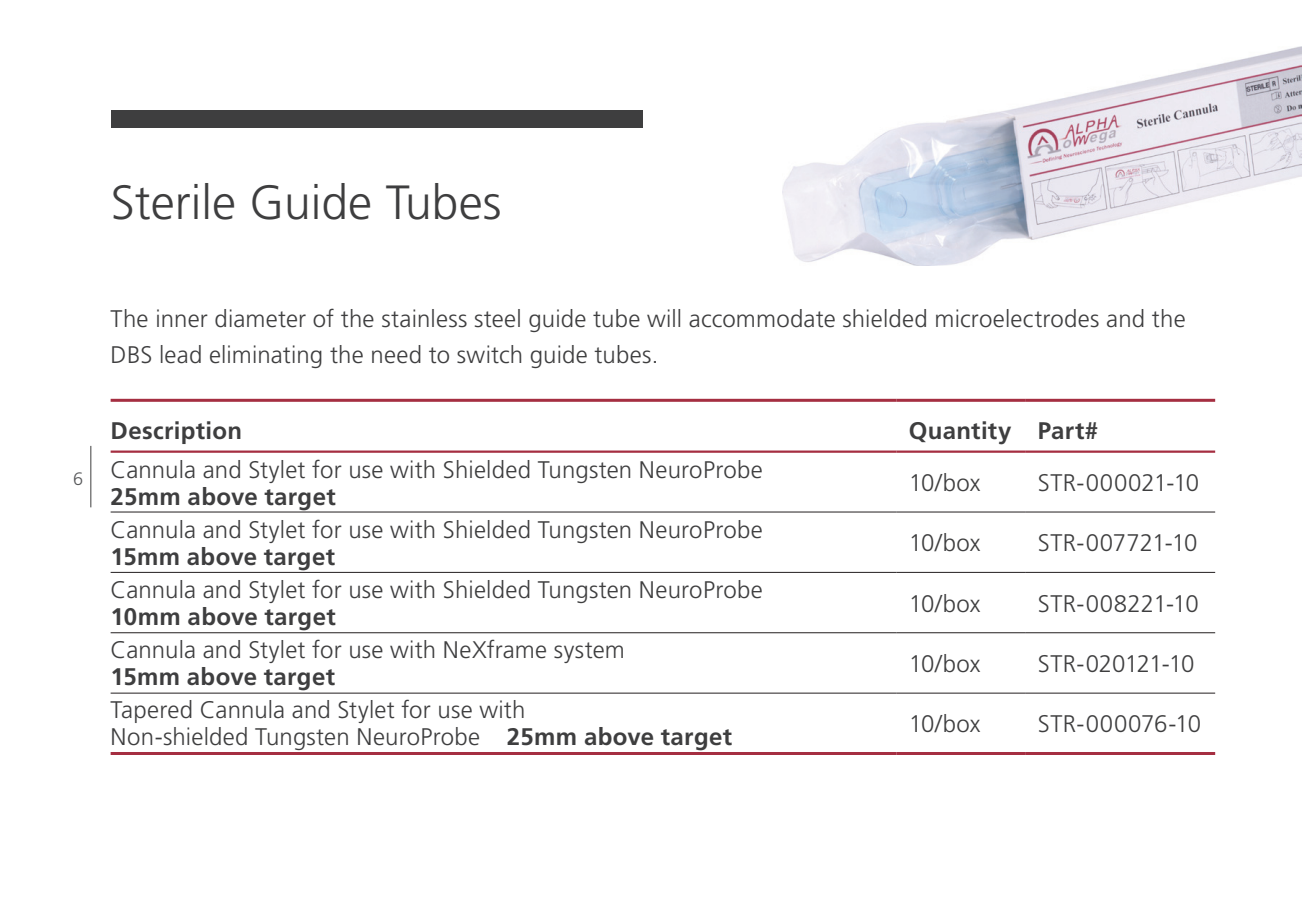
<style>
.page{position:relative;width:1302px;height:902px;background:#fff}
.page>*{position:absolute;margin:0;border:0;box-sizing:border-box;transform-origin:0 0}
.t1{font:300 48px "Frutiger LT";color:#3e3e3f}
.t2{font:300 24px/36px "Frutiger LT";letter-spacing:.005em;color:#3e3e3f}
.t3{font:700 24px "Frutiger LT";letter-spacing:.015em;color:#3e3e3f}
.t4{font:300 24px "Frutiger LT";letter-spacing:-.02em;color:#3e3e3f}
.t5{font:300 18px "Frutiger LT";color:#57585a}
.s1{font-weight:700}
</style>
<div class="page">
<div style="left:111px;top:110px;width:531px;height:17px;background:#3e3e3f"></div>
<hr style="left:111px;top:511px;width:785px;height:1px;background:#231f20">
<hr style="left:896px;top:511px;width:129px;height:1px;background:#231f20">
<hr style="left:1025px;top:511px;width:189px;height:1px;background:#231f20">
<hr style="left:111px;top:572px;width:785px;height:1px;background:#231f20">
<hr style="left:896px;top:572px;width:129px;height:1px;background:#231f20">
<hr style="left:1025px;top:572px;width:189px;height:1px;background:#231f20">
<hr style="left:111px;top:632px;width:785px;height:1px;background:#231f20">
<hr style="left:896px;top:632px;width:129px;height:1px;background:#231f20">
<hr style="left:1025px;top:632px;width:189px;height:1px;background:#231f20">
<hr style="left:111px;top:692px;width:785px;height:1px;background:#231f20">
<hr style="left:896px;top:692px;width:129px;height:1px;background:#231f20">
<hr style="left:1025px;top:692px;width:189px;height:1px;background:#231f20">
<hr style="left:111px;top:399px;width:785px;height:3px;background:#a52e41">
<hr style="left:896px;top:399px;width:129px;height:3px;background:#a52e41">
<hr style="left:1025px;top:399px;width:189px;height:3px;background:#a52e41">
<hr style="left:111px;top:752px;width:785px;height:3px;background:#a52e41">
<hr style="left:896px;top:752px;width:129px;height:3px;background:#a52e41">
<hr style="left:1025px;top:752px;width:189px;height:3px;background:#a52e41">
<hr style="left:111px;top:450px;width:785px;height:2px;background:#a52e41">
<hr style="left:896px;top:450px;width:129px;height:2px;background:#a52e41">
<hr style="left:1025px;top:450px;width:189px;height:2px;background:#a52e41">
<hr style="left:90px;top:446px;width:1px;height:61px;background:#3e3e3f">
<img style="left:782px;top:47px;width:519px;height:218px">
<h1 class="t1" style="left:111px;top:175px;width:392px">Sterile Guide Tubes</h1>
<p class="t5" style="left:73px;top:468px;width:12px">6</p>
<p class="t2" style="left:111px;top:301px;width:1076px">The inner diameter of the stainless steel guide tube will accommodate shielded microelectrodes and the<br>DBS lead eliminating the need to switch guide tubes.</p>
<p class="t3" style="left:111px;top:416px;width:133px">Description</p>
<p class="t3" style="left:908px;top:416px;width:191px">Quantity Part#</p>
<p class="t2" style="left:111px;top:451px;width:653px">Cannula and Stylet for use with Shielded Tungsten NeuroProbe</p>
<p class="t3" style="left:111px;top:482px;width:226px">25mm above target</p>
<p class="t2" style="left:908px;top:465px;width:73px">10/box</p>
<p class="t2" style="left:1037px;top:465px;width:163px">STR-000021-10</p>
<p class="t2" style="left:111px;top:511px;width:653px">Cannula and Stylet for use with Shielded Tungsten NeuroProbe</p>
<p class="t3" style="left:111px;top:542px;width:226px">15mm above target</p>
<p class="t2" style="left:111px;top:572px;width:653px">Cannula and Stylet for use with Shielded Tungsten NeuroProbe</p>
<p class="t3" style="left:111px;top:602px;width:226px">10mm above target</p>
<p class="t2" style="left:111px;top:632px;width:515px">Cannula and Stylet for use with NeXframe system</p>
<p class="t3" style="left:111px;top:663px;width:226px">15mm above target</p>
<p class="t2" style="left:111px;top:696px;width:623px;line-height:27px">Tapered Cannula and Stylet for use with<br>Non-shielded Tungsten NeuroProbe <span class="s1">25mm above target</span></p>
<p class="t2" style="left:908px;top:525px;width:73px">10/box</p>
<p class="t2" style="left:1037px;top:525px;width:161px">STR-007721-10</p>
<p class="t2" style="left:908px;top:585px;width:73px">10/box</p>
<p class="t2" style="left:1037px;top:585px;width:162px">STR-008221-10</p>
<p class="t2" style="left:908px;top:646px;width:73px">10/box</p>
<p class="t4" style="left:1037px;top:650px;width:158px">STR-020121-10</p>
<p class="t2" style="left:908px;top:705px;width:73px">10/box</p>
<p class="t2" style="left:1037px;top:705px;width:165px">STR-000076-10</p>
</div>
